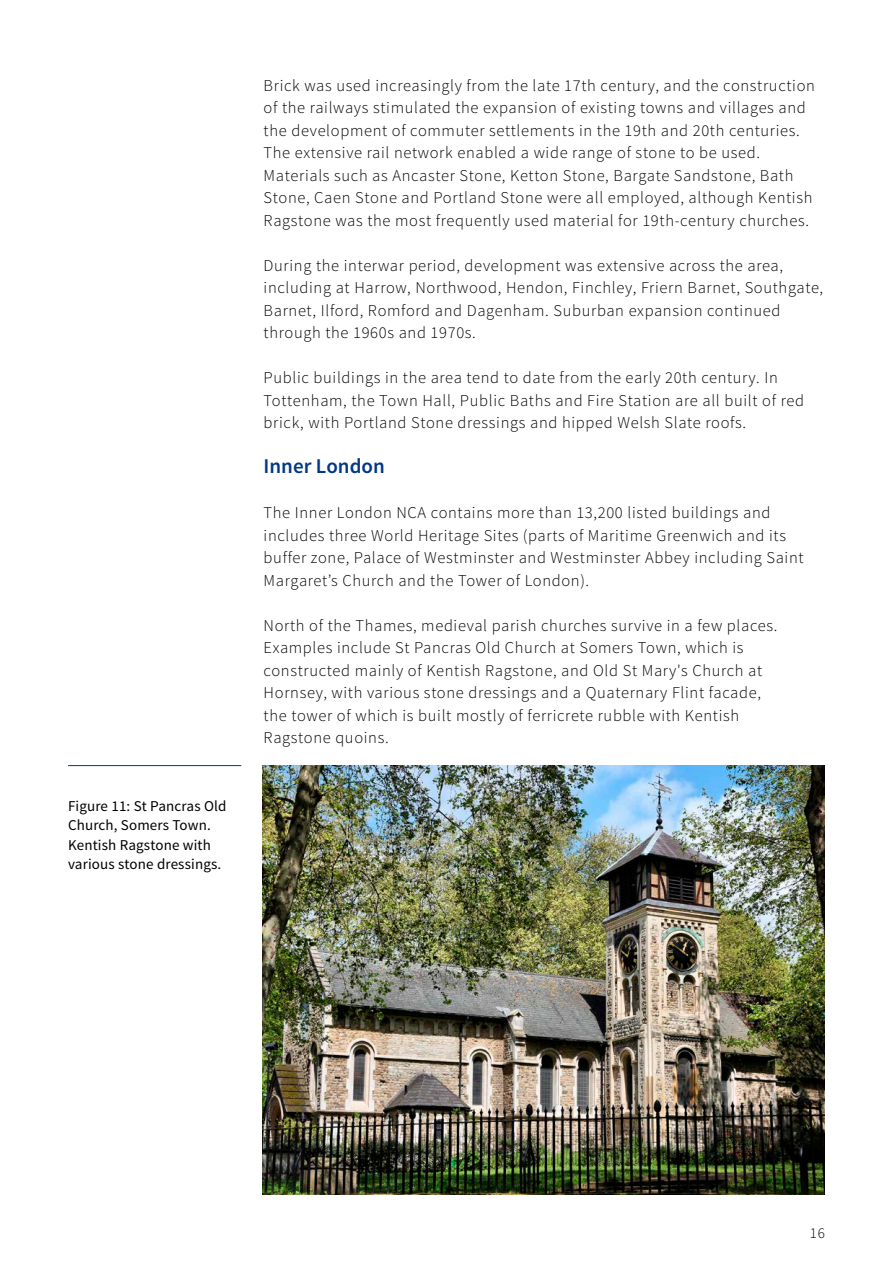
<style>
.page{position:relative;width:893px;height:1263px;background:#fff}
.page>*{position:absolute;margin:0;border:0;box-sizing:border-box;transform-origin:0 0}
.Heading_1{font:600 21px "Source Sans Pro";color:#003788}
.Body_text{font:300 16.5px/22.5px "Source Sans Pro";letter-spacing:.04em;color:#000}
.t1{font:15px/19.5px "Source Sans Pro";letter-spacing:.01em;color:#000}
.t2{font:300 15px "Source Sans Pro";color:#000}
</style>
<div class="page">
<hr style="left:68px;top:765px;width:173px;height:1px;background:#003788">
<img style="left:263px;top:766px;width:562px;height:429px">
<p class="t1" style="left:68px;top:796px;width:160px">Figure 11: St Pancras Old<br>Church, Somers Town.<br>Kentish Ragstone with various stone dressings.</p>
<p class="Body_text" style="left:264px;top:74px;width:553px">Brick was used increasingly from the late 17th century, and the construction of the railways stimulated the expansion of existing towns and villages and the development of commuter settlements in the 19th and 20th centuries.<br>The extensive rail network enabled a wide range of stone to be used.<br>Materials such as Ancaster Stone, Ketton Stone, Bargate Sandstone, Bath Stone, Caen Stone and Portland Stone were all employed, although Kentish Ragstone was the most frequently used material for 19th-century churches.</p>
<p class="Body_text" style="left:264px;top:254px;width:561px">During the interwar period, development was extensive across the area, including at Harrow, Northwood, Hendon, Finchley, Friern Barnet, Southgate, Barnet, Ilford, Romford and Dagenham. Suburban expansion continued through the 1960s and 1970s.</p>
<p class="Body_text" style="left:264px;top:366px;width:542px">Public buildings in the area tend to date from the early 20th century. In<br>Tottenham, the Town Hall, Public Baths and Fire Station are all built of red brick, with Portland Stone dressings and hipped Welsh Slate roofs.</p>
<h1 class="Heading_1" style="left:264px;top:453px;width:123px">Inner London</h1>
<p class="Body_text" style="left:264px;top:501px;width:541px">The Inner London NCA contains more than 13,200 listed buildings and includes three World Heritage Sites (parts of Maritime Greenwich and its buffer zone, Palace of Westminster and Westminster Abbey including Saint Margaret’s Church and the Tower of London).</p>
<p class="Body_text" style="left:264px;top:614px;width:515px">North of the Thames, medieval parish churches survive in a few places.<br>Examples include St Pancras Old Church at Somers Town, which is constructed mainly of Kentish Ragstone, and Old St Mary's Church at Hornsey, with various stone dressings and a Quaternary Flint facade, the tower of which is built mostly of ferricrete rubble with Kentish Ragstone quoins.</p>
<p class="t2" style="left:810px;top:1224px;width:16px">16</p>
</div>
